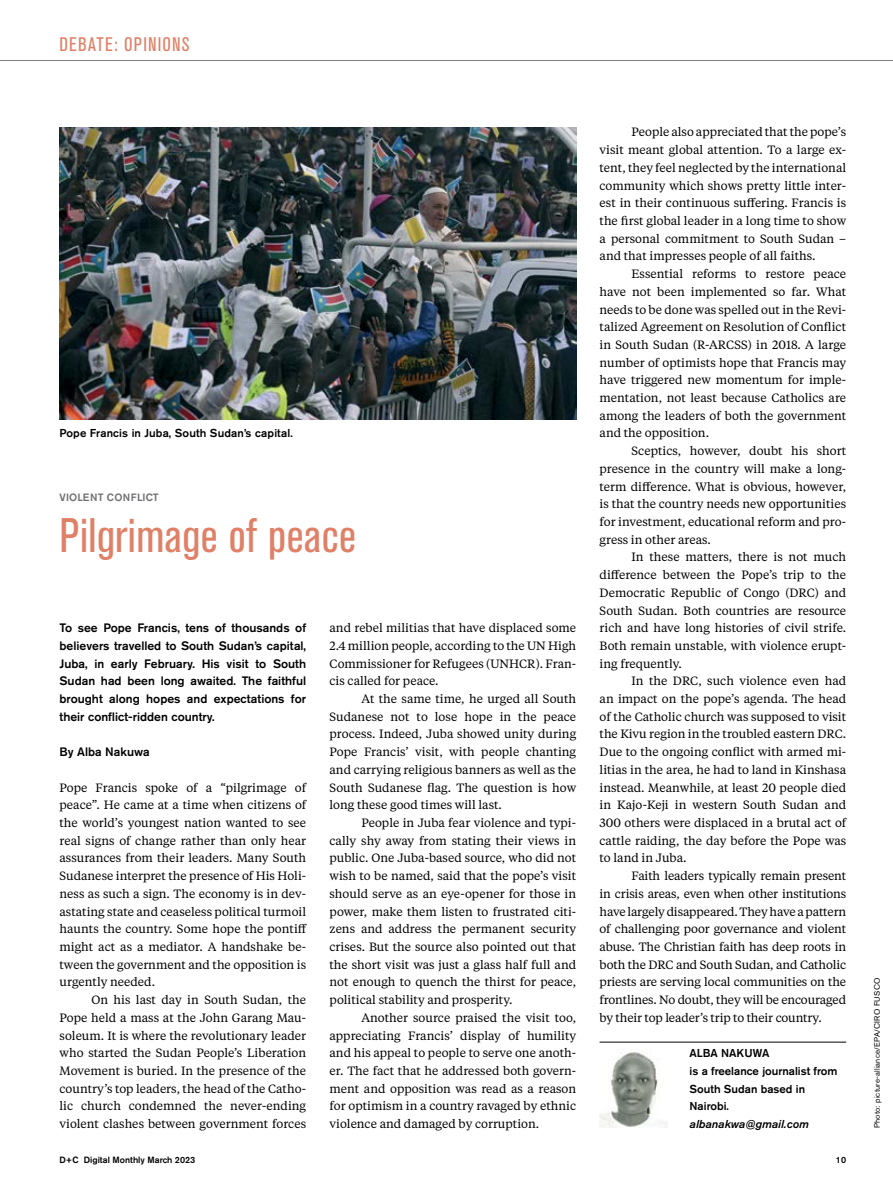
<style>
.page{position:relative;width:893px;height:1191px;background:#fff}
.page>*{position:absolute;margin:0;border:0;box-sizing:border-box;transform-origin:0 0}
.t1{font:condensed 48px "Akzidenz Grotesk BE";letter-spacing:.01em;color:#df8067}
.t2{font:condensed 19.5px "Akzidenz Grotesk BE";letter-spacing:.06em;color:#df8067}
.t3{font:500 12.15px/17.7px "Akzidenz Grotesk BE";color:#000;text-align:justify}
.t4{font:12px/17.7px "Tiempos Text";color:#000;text-align:justify}
.t5{font:500 11.4px/17.7px "Akzidenz Grotesk BE";color:#000}
.t6{font:italic 500 11.4px "Akzidenz Grotesk BE";color:#000}
.t7{font:500 10.5px "Akzidenz Grotesk BE";letter-spacing:.015em;color:#6d6e71}
.t8{font:500 9px "Akzidenz Grotesk BE";color:#000}
.t9{font:7.8px "Akzidenz Grotesk BE";letter-spacing:.02em;color:#000}
</style>
<div class="page">
<hr style="left:0;top:60px;width:893px;height:1px;background:#808285">
<hr style="left:600px;top:1041px;width:246px;height:1px;background:#000">
<img style="left:600px;top:1052px;width:67px;height:75px">
<img style="left:60px;top:128px;width:516px;height:292px">
<h2 class="t2" style="left:60px;top:33px;width:132px">DEBATE: OPINIONS</h2>
<p class="t5" style="left:60px;top:424px;width:235px">Pope Francis in Juba, South Sudan’s capital.</p>
<p class="t7" style="left:60px;top:491px;width:101px">VIOLENT CONFLICT</p>
<h1 class="t1" style="left:60px;top:508px;width:298px">Pilgrimage of peace</h1>
<p class="t3" style="left:60px;top:619px;width:248px">To see Pope Francis, tens of thousands of believers travelled to South Sudan’s capital, Juba, in early February. His visit to South Sudan had been long awaited. The faithful brought along hopes and expectations for their conflict-ridden country.</p>
<p class="t3" style="left:60px;top:743px;width:92px">By Alba Nakuwa</p>
<p class="t4" style="left:60px;top:778px;width:249px">Pope Francis spoke of a “pilgrimage of peace”. He came at a time when citizens of the world’s youngest nation wanted to see real signs of change rather than only hear assurances from their leaders. Many South Sudanese interpret the presence of His Holi&shy;ness as such a sign. The economy is in dev&shy;astating state and ceaseless political turmoil haunts the country. Some hope the pontiff might act as a mediator. A handshake be&shy;tween the government and the opposition is urgently needed.</p>
<p class="t4" style="left:60px;top:990px;width:248px;text-indent:32px">On his last day in South Sudan, the Pope held a mass at the John Garang Mau&shy;soleum. It is where the revolutionary leader who started the Sudan People’s Liberation Movement is buried. In the presence of the country’s top leaders, the head of the Catho&shy;lic church condemned the never-ending violent clashes between government forces</p>
<p class="t4" style="left:330px;top:618px;width:248px">and rebel militias that have displaced some 2.4 million people, according to the UN High Commissioner for Refugees (UNHCR). Fran&shy;cis called for peace.</p>
<p class="t4" style="left:330px;top:689px;width:248px;text-indent:32px">At the same time, he urged all South Sudanese not to lose hope in the peace process. Indeed, Juba showed unity during Pope Francis’ visit, with people chanting and carrying religious banners as well as the South Sudanese flag. The question is how long these good times will last.</p>
<p class="t4" style="left:330px;top:813px;width:248px;text-indent:32px">People in Juba fear violence and typi&shy;cally shy away from stating their views in public. One Juba-based source, who did not wish to be named, said that the pope’s visit should serve as an eye-opener for those in power, make them listen to frustrated citi&shy;zens and address the permanent security crises. But the source also pointed out that the short visit was just a glass half full and not enough to quench the thirst for peace, political stability and prosperity.</p>
<p class="t4" style="left:330px;top:1008px;width:248px;text-indent:32px">Another source praised the visit too, appreciating Francis’ display of humility and his appeal to people to serve one anoth&shy;er. The fact that he addressed both govern&shy;ment and opposition was read as a reason for optimism in a country ravaged by ethnic violence and damaged by corruption.</p>
<p class="t4" style="left:600px;top:123px;width:248px;text-indent:32px">People also appreciated that the pope’s visit meant global attention. To a large ex&shy;tent, they feel neglected by the international community which shows pretty little inter&shy;est in their continuous suffering. Francis is the first global leader in a long time to show a personal commitment to South Sudan – and that impresses people of all faiths.</p>
<p class="t4" style="left:600px;top:264px;width:248px;text-indent:32px">Essential reforms to restore peace have not been implemented so far. What needs to be done was spelled out in the Revi&shy;talized Agreement on Resolution of Conflict in South Sudan (R-ARCSS) in 2018. A large number of optimists hope that Francis may have triggered new momentum for imple&shy;mentation, not least because Catholics are among the leaders of both the government and the opposition.</p>
<p class="t4" style="left:600px;top:441px;width:248px;text-indent:32px">Sceptics, however, doubt his short presence in the country will make a long&shy;term difference. What is obvious, however, is that the country needs new opportunities for investment, educational reform and pro&shy;gress in other areas.</p>
<p class="t4" style="left:600px;top:548px;width:248px;text-indent:32px">In these matters, there is not much difference between the Pope’s trip to the Democratic Republic of Congo (DRC) and South Sudan. Both countries are resource rich and have long histories of civil strife.<br>Both remain unstable, with violence erupt&shy;ing frequently.</p>
<p class="t4" style="left:600px;top:671px;width:248px;text-indent:32px">In the DRC, such violence even had an impact on the pope’s agenda. The head of the Catholic church was supposed to visit the Kivu region in the troubled eastern DRC.<br>Due to the ongoing conflict with armed mi&shy;litias in the area, he had to land in Kinshasa instead. Meanwhile, at least 20 people died in Kajo-Keji in western South Sudan and 300 others were displaced in a brutal act of cattle raiding, the day before the Pope was to land in Juba.</p>
<p class="t4" style="left:600px;top:866px;width:248px;text-indent:32px">Faith leaders typically remain present in crisis areas, even when other institutions have largely disappeared. They have a pattern of challenging poor governance and violent abuse. The Christian faith has deep roots in both the DRC and South Sudan, and Catholic priests are serving local communities on the frontlines. No doubt, they will be encouraged by their top leader’s trip to their country.</p>
<p class="t5" style="left:690px;top:1044px;width:149px">ALBA NAKUWA<br>is a freelance journalist from<br>South Sudan based in<br>Nairobi.</p>
<p class="t6" style="left:690px;top:1117px;width:121px">albanakwa@gmail.com</p>
<p class="t8" style="left:60px;top:1154px;width:137px">D+C Digital Monthly March 2023</p>
<p class="t8" style="left:836px;top:1154px;width:12px">10</p>
<p class="t9" style="left:872px;top:1128px;width:152px;rotate:-90deg">Photo: picture-alliance/EPA/CIRO FUSCO</p>
</div>
